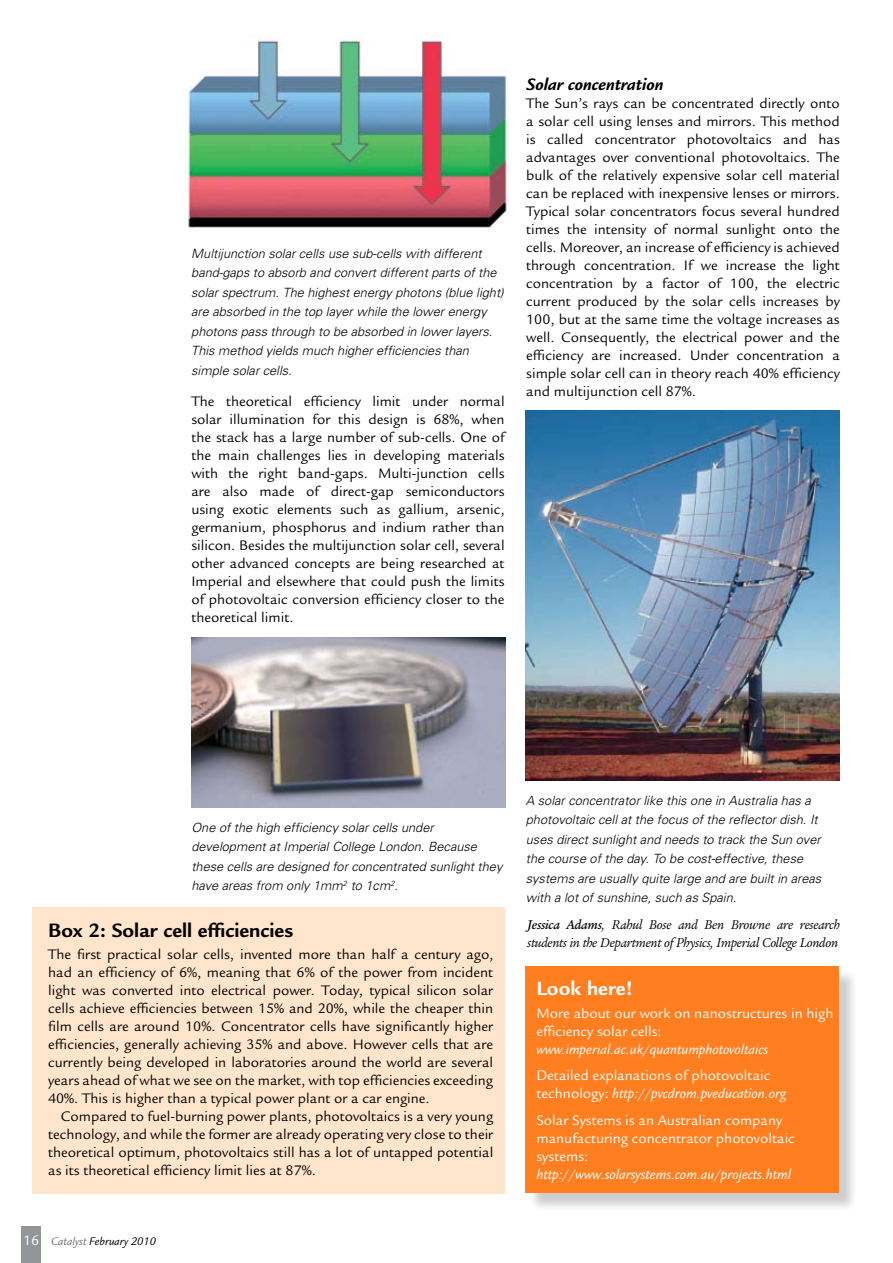
<style>
.page{position:relative;width:893px;height:1263px;background:#fff}
.page>*{position:absolute;margin:0;border:0;box-sizing:border-box;transform-origin:0 0}
.t1{font:700 21px "Legacy Sans";color:#000}
.t2{font:700 21px "Legacy Sans";color:#fff}
.t3{font:italic 700 18px "Legacy Sans";color:#000}
.t4{font:15px/18px "Legacy Sans";color:#000;text-align:justify}
.t5{font:15px/18px "Legacy Sans";color:#fff}
.t6{font:italic 15px "Legacy Sans";color:#fff}
.t7{font:italic 13.95px/18px "Legacy Ser ITC";letter-spacing:-.02em;color:#000}
.t8{font:italic 300 12.75px/19.5px "Univers";color:#000}
.t9{font:italic 12px "Legacy Sans";color:#000}
.s1{font-style:normal;font-size:15px;color:#fff}
.s2{color:#6d6f71}
.s3{font-family:"Legacy Ser ITC Medi Ital OS";font-style:normal}
.s4{font-style:italic}
</style>
<div class="page">
<div style="left:21px;top:1226px;width:20px;height:37px;background:#939598"></div>
<div style="left:33px;top:907px;width:472px;height:287px;background:#ffe5cc"></div>
<div style="left:528px;top:969px;width:336px;height:249px;background:#000;opacity:.2"></div>
<div style="left:526px;top:966px;width:313px;height:227px;background:#ff7e20"></div>
<img style="left:187px;top:40px;width:322px;height:188px">
<img style="left:191px;top:637px;width:315px;height:170px">
<img style="left:526px;top:411px;width:314px;height:369px">
<p class="t8" style="left:191px;top:243px;width:314px">Multijunction solar cells use sub-cells with different band-gaps to absorb and convert different parts of the solar spectrum. The highest energy photons (blue light) are absorbed in the top layer while the lower energy photons pass through to be absorbed in lower layers.<br>This method yields much higher efficiencies than simple solar cells.</p>
<p class="t4" style="left:191px;top:393px;width:315px">The theoretical efficiency limit under normal solar illumination for this design is 68%, when the stack has a large number of sub-cells. One of the main challenges lies in developing materials with the right band-gaps. Multi-junction cells are also made of direct-gap semiconductors using exotic elements such as gallium, arsenic, germanium, phosphorus and indium rather than silicon. Besides the multijunction solar cell, several other advanced concepts are being researched at Imperial and elsewhere that could push the limits of photovoltaic conversion efficiency closer to the theoretical limit.</p>
<p class="t3" style="left:526px;top:74px;width:139px">Solar concentration</p>
<p class="t4" style="left:526px;top:95px;width:315px">The Sun’s rays can be concentrated directly onto a solar cell using lenses and mirrors. This method is called concentrator photovoltaics and has advantages over conventional photovoltaics. The bulk of the relatively expensive solar cell material can be replaced with inexpensive lenses or mirrors.<br>Typical solar concentrators focus several hundred times the intensity of normal sunlight onto the cells. Moreover, an increase of efficiency is achieved through concentration. If we increase the light concentration by a factor of 100, the electric current produced by the solar cells increases by 100, but at the same time the voltage increases as well. Consequently, the electrical power and the efficiency are increased. Under concentration a simple solar cell can in theory reach 40% efficiency and multijunction cell 87%.</p>
<p class="t8" style="left:191px;top:817px;width:313px">One of the high efficiency solar cells under development at Imperial College London. Because these cells are designed for concentrated sunlight they have areas from only 1mm<sup>2</sup> to 1cm<sup>2</sup>.</p>
<h1 class="t1" style="left:48px;top:918px;width:247px">Box 2: Solar cell efficiencies</h1>
<p class="t4" style="left:48px;top:945px;width:447px">The first practical solar cells, invented more than half a century ago, had an efficiency of 6%, meaning that 6% of the power from incident light was converted into electrical power. Today, typical silicon solar cells achieve efficiencies between 15% and 20%, while the cheaper thin film cells are around 10%. Concentrator cells have significantly higher efficiencies, generally achieving 35% and above. However cells that are currently being developed in laboratories around the world are several years ahead of what we see on the market, with top efficiencies exceeding 40%. This is higher than a typical power plant or a car engine.</p>
<p class="t4" style="left:48px;top:1107px;width:447px;text-indent:13px">Compared to fuel-burning power plants, photovoltaics is a very young technology, and while the former are already operating very close to their theoretical optimum, photovoltaics still has a lot of untapped potential as its theoretical efficiency limit lies at 87%.</p>
<p class="t9" style="left:23px;top:1235px;width:134px"><span class="s1">16</span> <span class="s2">Catalyst</span> February 2010</p>
<p class="t8" style="left:526px;top:790px;width:297px">A solar concentrator like this one in Australia has a photovoltaic cell at the focus of the reflector dish. It uses direct sunlight and needs to track the Sun over the course of the day. To be cost-effective, these systems are usually quite large and are built in areas with a lot of sunshine, such as Spain.</p>
<p class="t7" style="left:527px;top:916px;width:314px"><span class="s3">Jessica Adams</span>, Rahul Bose and Ben Browne are research students in the Department of Physics, Imperial College London</p>
<h1 class="t2" style="left:536px;top:977px;width:98px">Look here!</h1>
<p class="t5" style="left:536px;top:1004px;width:298px">More about our work on nanostructures in high efficiency solar cells:</p>
<p class="t6" style="left:536px;top:1041px;width:233px">www.imperial.ac.uk/quantumphotovoltaics</p>
<p class="t5" style="left:536px;top:1066px;width:251px">Detailed explanations of photovoltaic technology: <span class="s4">http://pvcdrom.pveducation.org</span></p>
<p class="t5" style="left:536px;top:1111px;width:260px">Solar Systems is an Australian company manufacturing concentrator photovoltaic systems:</p>
<p class="t6" style="left:536px;top:1166px;width:256px">http://www.solarsystems.com.au/projects.html</p>
</div>
